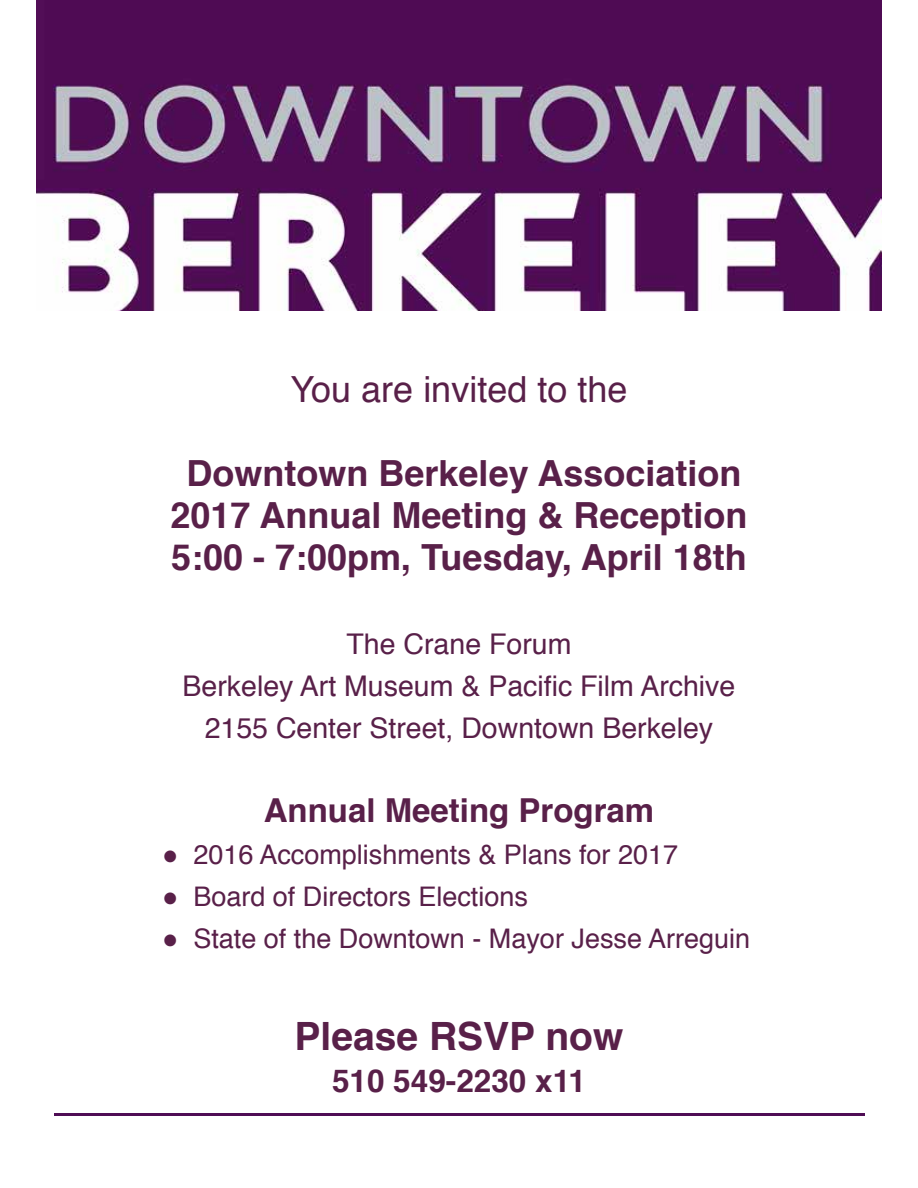
<style>
.page{position:relative;width:918px;height:1188px;background:#fff}
.page>*{position:absolute;margin:0;border:0;box-sizing:border-box;transform-origin:0 0}
.t1{font:700 39px "Helvetica";color:#592049}
.t2{font:700 36px/42px "Helvetica";color:#592049;text-align:center}
.t3{font:36px "Helvetica";color:#592049}
.t4{font:700 33px "Helvetica";color:#592049}
.t5{font:700 31.5px "Helvetica";color:#592049}
.t6{font:28.5px/42px "Helvetica";color:#592049;text-align:center}
.t7{font:27px "Helvetica";color:#592049}
.s1{font-family:"Calibri"}
</style>
<div class="page">
<img style="left:37px;top:0;width:844px;height:311px">
<hr style="left:54px;top:1113px;width:810px;height:3px;background:#4f0d55">
<h2 class="t3" style="left:291px;top:362px;width:338px">You are invited to the</h2>
<h2 class="t2" style="left:171px;top:453px;width:578px">Downtown Berkeley Association<br>2017 Annual Meeting &amp; Reception<br>5:00 - 7:00pm, Tuesday, April 18th</h2>
<p class="t6" style="left:183px;top:624px;width:554px">The Crane Forum<br>Berkeley Art Museum &amp; Pacific Film Archive<br>2155 Center Street, Downtown Berkeley</p>
<p class="t4" style="left:264px;top:784px;width:392px">Annual Meeting Program</p>
<p class="t7" style="left:162px;top:834px;width:518px"><span class="s1">●</span> 2016 Accomplishments &amp; Plans for 2017</p>
<p class="t7" style="left:162px;top:876px;width:367px"><span class="s1">●</span> Board of Directors Elections</p>
<p class="t7" style="left:162px;top:918px;width:590px"><span class="s1">●</span> State of the Downtown - Mayor Jesse Arreguin</p>
<h1 class="t1" style="left:295px;top:1005px;width:330px">Please RSVP now</h1>
<p class="t5" style="left:332px;top:1056px;width:256px">510 549-2230 x11</p>
</div>
